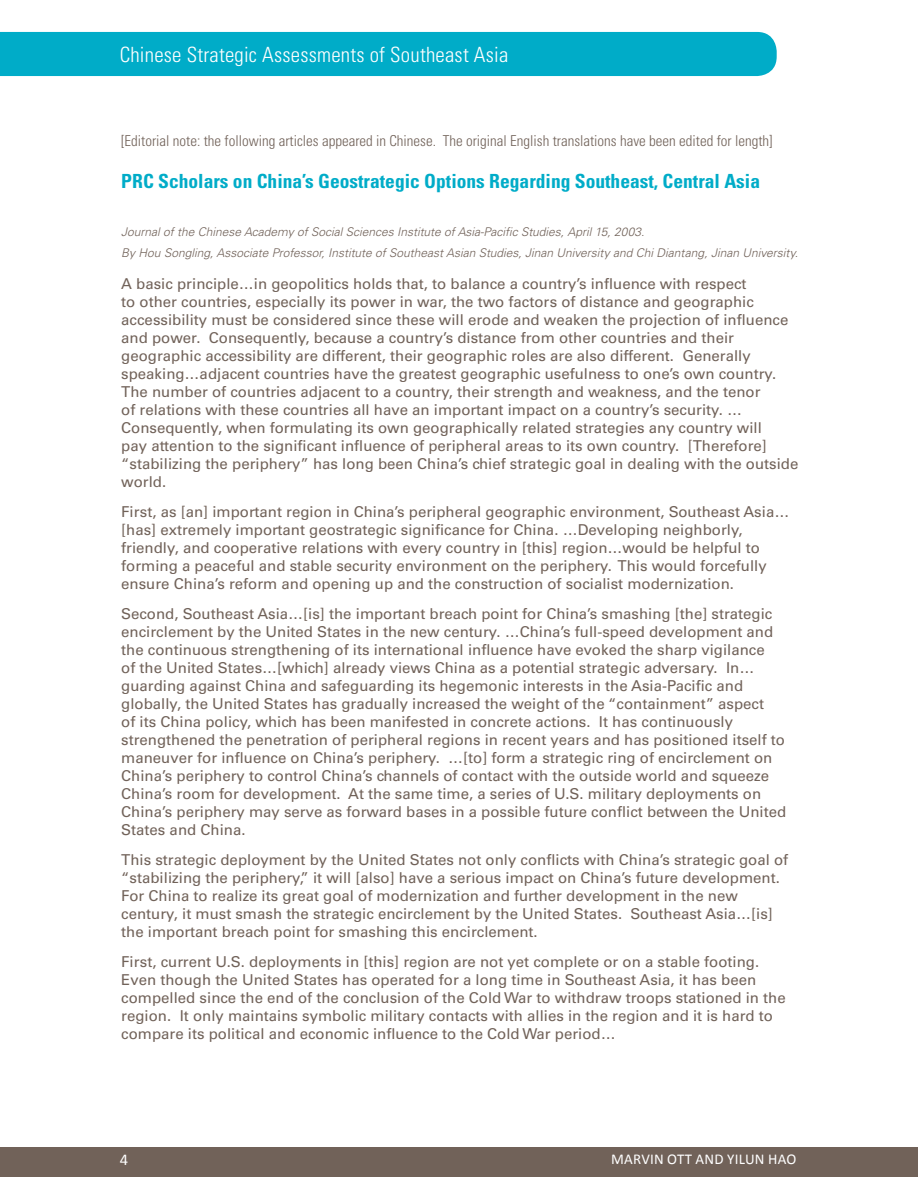
<style>
.page{position:relative;width:918px;height:1188px;background:#fff}
.page>*{position:absolute;margin:0;border:0;box-sizing:border-box;transform-origin:0 0}
.t1{font:300 condensed 21px "Univers LT Std";letter-spacing:.01em;color:#fff}
.subhead{font:700 condensed 19.5px "Univers LT Std";color:#00acc8}
.t2{font:16.5px "Calibri";color:#fff}
.Translations{font:15px/18px "Univers LT Std";color:#716259}
.t3{font:300 condensed 15px "Univers LT Std";color:#716259}
.t4{font:15px "Calibri";letter-spacing:.02em;color:#fff}
.sub_sub{font:italic 300 12px "Univers LT Std";color:#716259}
</style>
<div class="page">
<div style="left:0;top:32px;width:777px;height:44px;background:#00acc8"></div>
<div style="left:0;top:1147px;width:918px;height:29px;background:#716259"></div>
<h1 class="t1" style="left:120px;top:42px;width:390px">Chinese Strategic Assessments of Southeast Asia</h1>
<p class="t3" style="left:121px;top:132px;width:653px">[Editorial note: the following articles appeared in Chinese. The original English translations have been edited for length]</p>
<p class="subhead" style="left:121px;top:169px;width:640px">PRC Scholars on China’s Geostrategic Options Regarding Southeast, Central Asia</p>
<p class="sub_sub" style="left:121px;top:225px;width:525px">Journal of the Chinese Academy of Social Sciences Institute of Asia-Pacific Studies, April 15, 2003.</p>
<p class="sub_sub" style="left:121px;top:246px;width:678px">By Hou Songling, Associate Professor, Institute of Southeast Asian Studies, Jinan University and Chi Diantang, Jinan University.</p>
<p class="Translations" style="left:121px;top:274px;width:679px">A basic principle…in geopolitics holds that, to balance a country’s influence with respect<br>to other countries, especially its power in war, the two factors of distance and geographic accessibility must be considered since these will erode and weaken the projection of influence and power. Consequently, because a country’s distance from other countries and their geographic accessibility are different, their geographic roles are also different. Generally speaking…adjacent countries have the greatest geographic usefulness to one’s own country.<br>The number of countries adjacent to a country, their strength and weakness, and the tenor<br>of relations with these countries all have an important impact on a country’s security. … Consequently, when formulating its own geographically related strategies any country will<br>pay attention to the significant influence of peripheral areas to its own country. [Therefore] “stabilizing the periphery” has long been China’s chief strategic goal in dealing with the outside world.</p>
<p class="Translations" style="left:121px;top:502px;width:670px">First, as [an] important region in China’s peripheral geographic environment, Southeast Asia… [has] extremely important geostrategic significance for China. …Developing neighborly, friendly, and cooperative relations with every country in [this] region…would be helpful to forming a peaceful and stable security environment on the periphery. This would forcefully ensure China’s reform and opening up and the construction of socialist modernization.</p>
<p class="Translations" style="left:121px;top:604px;width:667px">Second, Southeast Asia…[is] the important breach point for China’s smashing [the] strategic encirclement by the United States in the new century. …China’s full-speed development and the continuous strengthening of its international influence have evoked the sharp vigilance<br>of the United States…[which] already views China as a potential strategic adversary. In… guarding against China and safeguarding its hegemonic interests in the Asia-Pacific and globally, the United States has gradually increased the weight of the “containment” aspect<br>of its China policy, which has been manifested in concrete actions. It has continuously strengthened the penetration of peripheral regions in recent years and has positioned itself to maneuver for influence on China’s periphery. …[to] form a strategic ring of encirclement on China’s periphery to control China’s channels of contact with the outside world and squeeze China’s room for development. At the same time, a series of U.S. military deployments on China’s periphery may serve as forward bases in a possible future conflict between the United States and China.</p>
<p class="Translations" style="left:121px;top:850px;width:668px">This strategic deployment by the United States not only conflicts with China’s strategic goal of “stabilizing the periphery,” it will [also] have a serious impact on China’s future development.<br>For China to realize its great goal of modernization and further development in the new century, it must smash the strategic encirclement by the United States. Southeast Asia…[is] the important breach point for smashing this encirclement.</p>
<p class="Translations" style="left:121px;top:952px;width:666px">First, current U.S. deployments in [this] region are not yet complete or on a stable footing.<br>Even though the United States has operated for a long time in Southeast Asia, it has been compelled since the end of the conclusion of the Cold War to withdraw troops stationed in the region. It only maintains symbolic military contacts with allies in the region and it is hard to compare its political and economic influence to the Cold War period…</p>
<p class="t2" style="left:120px;top:1149px;width:10px">4</p>
<p class="t4" style="left:611px;top:1150px;width:187px">MARVIN OTT AND YILUN HAO</p>
</div>
